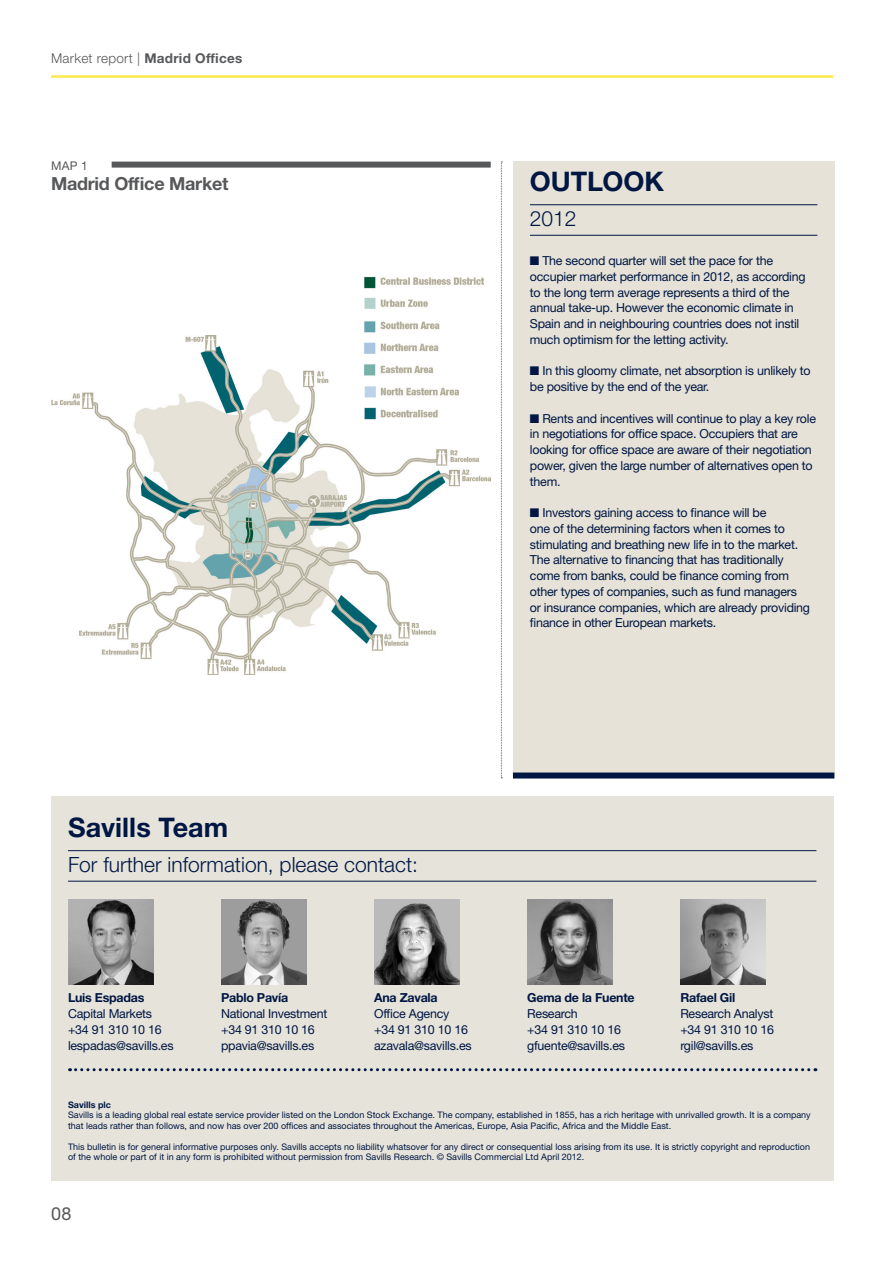
<style>
.page{position:relative;width:893px;height:1263px;background:#fff}
.page>*{position:absolute;margin:0;border:0;box-sizing:border-box;transform-origin:0 0}
.H_BoxoutHeadline{font:700 27px "Helvetica Neue LT Std";color:#001643}
.H_BoxoutStrap{font:300 21px "Helvetica Neue LT Std";color:#001643}
.H_GraphHeader{font:700 18px "Helvetica Neue LT Std";letter-spacing:-.015em;color:#57585a}
.t1{font:18px "Helvetica Neue LT Std";color:#57585a}
.t2{font:300 13.5px "Helvetica Neue LT Std";letter-spacing:.02em;color:#57585a}
.H_Body{font:12.45px/15.8px "Helvetica Neue LT Std";letter-spacing:-.02em;color:#001643}
.t3{font:700 12.45px "Helvetica Neue LT Std";letter-spacing:-.02em;color:#001643}
.H_GraphName{font:12px "Helvetica Neue LT Std";color:#57585a}
.t4{font:9px/10.5px "Helvetica Neue LT Std";color:#001643}
.t5{font:700 9px "Helvetica Neue LT Std";color:#001643}
.s1{font-weight:700}
</style>
<div class="page">
<hr style="left:51px;top:75px;width:782px;height:3px;background:#ffe94d">
<svg style="left:501px;top:162px;width:1px;height:616px"></svg>
<img style="left:51px;top:336px;width:440px;height:339px">
<div style="left:112px;top:162px;width:379px;height:6px;background:#57585a"></div>
<div style="left:513px;top:162px;width:321px;height:616px;background:#e6e2d7"></div>
<hr style="left:530px;top:204px;width:287px;height:1px;background:#001643">
<hr style="left:530px;top:235px;width:287px;height:1px;background:#001643">
<div style="left:513px;top:772px;width:321px;height:6px;background:#001643"></div>
<div style="left:51px;top:796px;width:782px;height:385px;background:#e6e3da"></div>
<hr style="left:68px;top:850px;width:748px;height:1px;background:#001643">
<hr style="left:68px;top:881px;width:748px;height:1px;background:#001643">
<svg style="left:70px;top:1068px;width:746px;height:3px"></svg>
<img style="left:68px;top:900px;width:85px;height:85px">
<img style="left:221px;top:900px;width:85px;height:85px">
<img style="left:374px;top:900px;width:85px;height:85px">
<img style="left:527px;top:900px;width:85px;height:85px">
<img style="left:680px;top:900px;width:85px;height:85px">
<img style="left:364px;top:276px;width:119px;height:163px">
<p class="t2" style="left:51px;top:50px;width:193px">Market report | <span class="s1">Madrid Offices</span></p>
<p class="H_GraphName" style="left:51px;top:159px;width:38px">MAP 1</p>
<p class="H_GraphHeader" style="left:51px;top:173px;width:179px">Madrid Office Market</p>
<p class="H_BoxoutHeadline" style="left:530px;top:165px;width:136px">OUTLOOK</p>
<p class="H_BoxoutStrap" style="left:530px;top:206px;width:48px">2012</p>
<p class="H_Body" style="left:530px;top:253px;width:277px">■ The second quarter will set the pace for the occupier market performance in 2012, as according to the long term average represents a third of the annual take-up. However the economic climate in Spain and in neighbouring countries does not instil much optimism for the letting activity.</p>
<p class="H_Body" style="left:530px;top:363px;width:282px">■ In this gloomy climate, net absorption is unlikely to be positive by the end of the year.</p>
<p class="H_Body" style="left:530px;top:410px;width:288px">■ Rents and incentives will continue to play a key role in negotiations for office space. Occupiers that are looking for office space are aware of their negotiation power, given the large number of alternatives open to them.</p>
<p class="H_Body" style="left:530px;top:505px;width:282px">■ Investors gaining access to finance will be<br>one of the determining factors when it comes to stimulating and breathing new life in to the market.<br>The alternative to financing that has traditionally come from banks, could be finance coming from other types of companies, such as fund managers or insurance companies, which are already providing finance in other European markets.</p>
<p class="H_BoxoutHeadline" style="left:68px;top:811px;width:162px">Savills Team</p>
<p class="H_BoxoutStrap" style="left:68px;top:852px;width:352px">For further information, please contact:</p>
<p class="t3" style="left:68px;top:990px;width:78px">Luis Espadas</p>
<p class="H_Body" style="left:68px;top:1005px;width:86px">Capital Markets</p>
<p class="H_Body" style="left:68px;top:1021px;width:95px">+34 91 310 10 16</p>
<p class="H_Body" style="left:68px;top:1037px;width:107px">lespadas@savills.es</p>
<p class="t3" style="left:221px;top:990px;width:69px">Pablo Pavía</p>
<p class="H_Body" style="left:221px;top:1005px;width:108px">National Investment</p>
<p class="H_Body" style="left:221px;top:1021px;width:95px">+34 91 310 10 16</p>
<p class="H_Body" style="left:221px;top:1037px;width:95px">ppavia@savills.es</p>
<p class="t3" style="left:374px;top:990px;width:65px">Ana Zavala</p>
<p class="H_Body" style="left:374px;top:1005px;width:77px">Office Agency</p>
<p class="H_Body" style="left:374px;top:1021px;width:95px">+34 91 310 10 16</p>
<p class="H_Body" style="left:374px;top:1037px;width:99px">azavala@savills.es</p>
<p class="t3" style="left:527px;top:990px;width:109px">Gema de la Fuente</p>
<p class="H_Body" style="left:527px;top:1005px;width:52px">Research</p>
<p class="H_Body" style="left:527px;top:1021px;width:95px">+34 91 310 10 16</p>
<p class="H_Body" style="left:527px;top:1037px;width:99px">gfuente@savills.es</p>
<p class="t3" style="left:680px;top:990px;width:56px">Rafael Gil</p>
<p class="H_Body" style="left:680px;top:1005px;width:94px">Research Analyst</p>
<p class="H_Body" style="left:680px;top:1021px;width:95px">+34 91 310 10 16</p>
<p class="H_Body" style="left:680px;top:1037px;width:74px">rgil@savills.es</p>
<p class="t5" style="left:68px;top:1099px;width:44px">Savills plc</p>
<p class="t4" style="left:68px;top:1109px;width:744px">Savills is a leading global real estate service provider listed on the London Stock Exchange. The company, established in 1855, has a rich heritage with unrivalled growth. It is a company that leads rather than follows, and now has over 200 offices and associates throughout the Americas, Europe, Asia Pacific, Africa and the Middle East.</p>
<p class="t4" style="left:68px;top:1141px;width:743px">This bulletin is for general informative purposes only. Savills accepts no liability whatsover for any direct or consequential loss arising from its use. It is strictly copyright and reproduction of the whole or part of it in any form is prohibited without permission from Savills Research. © Savills Commercial Ltd April 2012.</p>
<p class="t1" style="left:51px;top:1203px;width:22px">08</p>
</div>
